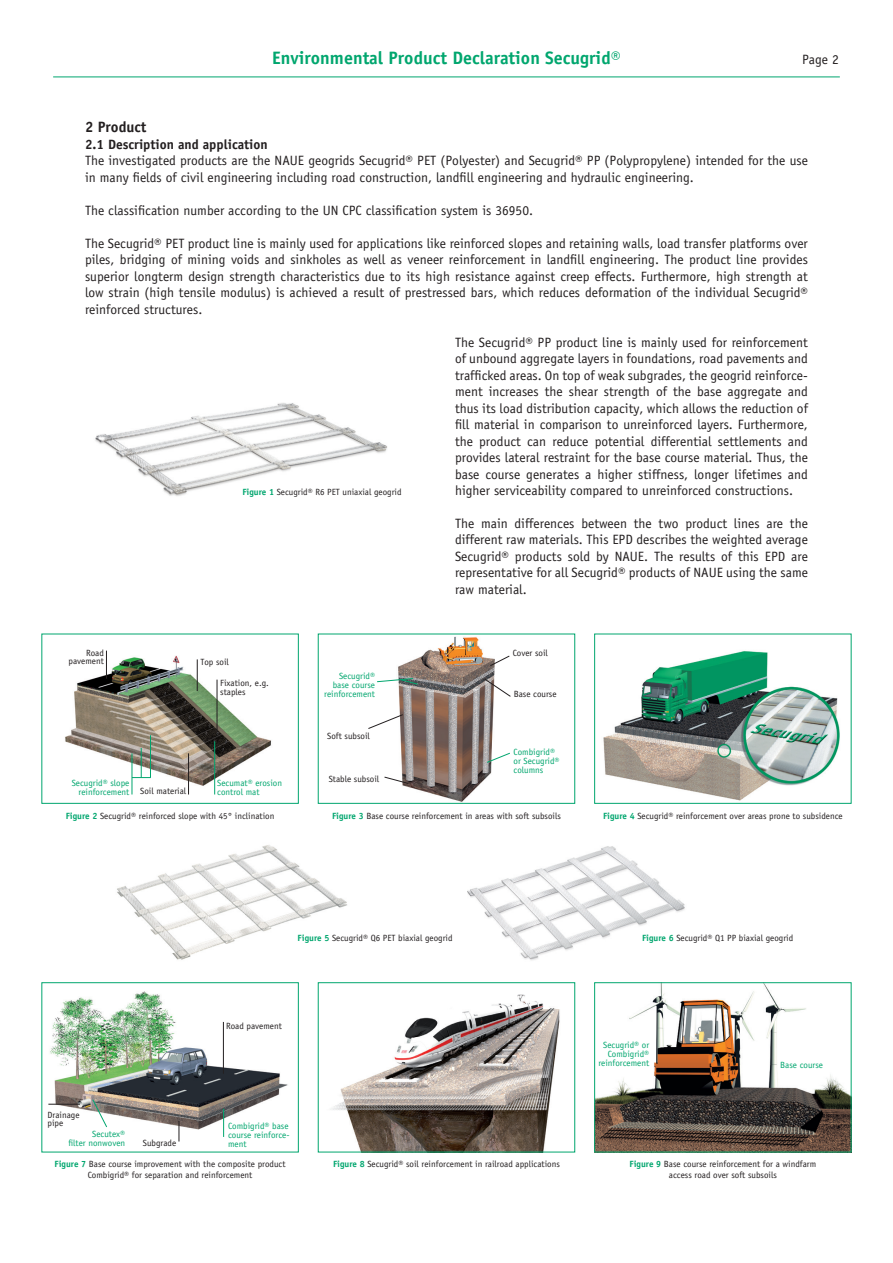
<style>
.page{position:relative;width:893px;height:1263px;background:#fff}
.page>*{position:absolute;margin:0;border:0;box-sizing:border-box;transform-origin:0 0}
.t1{font:700 18px "Officina Sans";color:#00a66e}
.t2{font:700 15px "Officina Sans";color:#231f20}
.t3{font:13.5px/16.5px "Officina Sans";color:#231f20;text-align:justify}
.t4{font:700 13.5px "Officina Sans";color:#231f20}
.t5{font:9px/7.9px "Officina Sans";color:#231f20}
.t6{font:9px/9px "Officina Sans";color:#00a66e;text-align:right}
.s1{font-weight:700;color:#00a66e}
.s2{color:#231f20}
</style>
<div class="page">
<hr style="left:53px;top:77px;width:787px;height:1px;background:#00a66e">
<img style="left:95px;top:403px;width:292px;height:93px">
<img style="left:48px;top:991px;width:240px;height:141px">
<div style="left:41px;top:982px;width:258px;height:170px;border:1px solid #00a66e"></div>
<hr style="left:223px;top:1022px;width:1px;height:52px;background:#231f20">
<svg style="left:179px;top:1121px;width:1px;height:20px"></svg>
<hr style="left:48px;top:1104px;width:32px;height:1px;background:#231f20">
<svg style="left:223px;top:1109px;width:1px;height:28px"></svg>
<svg style="left:92px;top:1099px;width:16px;height:29px"></svg>
<img style="left:330px;top:994px;width:230px;height:156px">
<div style="left:318px;top:982px;width:257px;height:170px;border:1px solid #00a66e"></div>
<img style="left:596px;top:984px;width:253px;height:166px">
<div style="left:594px;top:982px;width:257px;height:170px;border:1px solid #00a66e"></div>
<img style="left:65px;top:650px;width:206px;height:145px">
<div style="left:41px;top:634px;width:258px;height:170px;border:1px solid #00a66e"></div>
<hr style="left:197px;top:659px;width:1px;height:32px;background:#231f20">
<hr style="left:217px;top:680px;width:1px;height:51px;background:#231f20">
<hr style="left:188px;top:753px;width:1px;height:41px;background:#231f20">
<svg style="left:106px;top:651px;width:1px;height:28px"></svg>
<hr style="left:132px;top:753px;width:1px;height:41px;background:#00a66e">
<hr style="left:150px;top:735px;width:1px;height:42px;background:#00a66e">
<hr style="left:214px;top:741px;width:1px;height:53px;background:#00a66e">
<svg style="left:132px;top:748px;width:19px;height:30px"></svg>
<img style="left:398px;top:636px;width:97px;height:166px">
<div style="left:318px;top:634px;width:257px;height:170px;border:1px solid #00a66e"></div>
<svg style="left:483px;top:678px;width:28px;height:19px"></svg>
<svg style="left:489px;top:655px;width:21px;height:12px"></svg>
<svg style="left:384px;top:776px;width:25px;height:8px"></svg>
<svg style="left:368px;top:714px;width:36px;height:15px"></svg>
<svg style="left:486px;top:752px;width:24px;height:11px"></svg>
<svg style="left:377px;top:678px;width:42px;height:7px"></svg>
<img style="left:603px;top:651px;width:237px;height:150px">
<div style="left:594px;top:634px;width:257px;height:170px;border:1px solid #00a66e"></div>
<img style="left:117px;top:845px;width:230px;height:115px">
<img style="left:467px;top:846px;width:218px;height:115px">
<h1 class="t1" style="left:272px;top:47px;width:350px">Environmental Product Declaration Secugrid®</h1>
<p class="t3" style="left:802px;top:51px;width:38px">Page 2</p>
<p class="t2" style="left:85px;top:118px;width:63px">2 Product</p>
<p class="t4" style="left:85px;top:135px;width:184px">2.1 Description and application</p>
<p class="t3" style="left:85px;top:152px;width:724px">The investigated products are the NAUE geogrids Secugrid® PET (Polyester) and Secugrid® PP (Polypropylene) intended for the use in many fields of civil engineering including road construction, landfill engineering and hydraulic engineering.</p>
<p class="t3" style="left:85px;top:202px;width:450px">The classification number according to the UN CPC classification system is 36950.</p>
<p class="t3" style="left:85px;top:235px;width:724px">The Secugrid® PET product line is mainly used for applications like reinforced slopes and retaining walls, load transfer platforms over piles, bridging of mining voids and sinkholes as well as veneer reinforcement in landfill engineering. The product line provides superior longterm design strength characteristics due to its high resistance against creep effects. Furthermore, high strength at low strain (high tensile modulus) is achieved a result of prestressed bars, which reduces deformation of the individual Secugrid® reinforced structures.</p>
<p class="t3" style="left:455px;top:334px;width:354px">The Secugrid® PP product line is mainly used for reinforcement of unbound aggregate layers in foundations, road pavements and trafficked areas. On top of weak subgrades, the geogrid reinforce&shy;ment increases the shear strength of the base aggregate and thus its load distribution capacity, which allows the reduction of fill material in comparison to unreinforced layers. Furthermore, the product can reduce potential differential settlements and provides lateral restraint for the base course material. Thus, the base course generates a higher stiffness, longer lifetimes and higher serviceability compared to unreinforced constructions.</p>
<p class="t3" style="left:455px;top:515px;width:354px">The main differences between the two product lines are the different raw materials. This EPD describes the weighted average Secugrid® products sold by NAUE. The results of this EPD are representative for all Secugrid® products of NAUE using the same raw material.</p>
<p class="t5" style="left:242px;top:488px;width:161px"><span class="s1">Figure 1</span> Secugrid® R6 PET uniaxial geogrid</p>
<p class="t5" style="left:69px;top:649px;width:37px;text-align:right">Road pavement</p>
<p class="t5" style="left:200px;top:658px;width:30px">Top soil</p>
<p class="t5" style="left:220px;top:678px;width:50px;line-height:9px">Fixation, e.g. staples</p>
<p class="t6" style="left:324px;top:671px;width:52px">Secugrid® base course reinforcement</p>
<p class="t5" style="left:513px;top:649px;width:37px">Cover soil</p>
<p class="t5" style="left:514px;top:690px;width:44px">Base course</p>
<p class="t5" style="left:327px;top:731px;width:44px">Soft subsoil</p>
<p class="t6" style="left:514px;top:748px;width:48px;text-align:left">Combigrid® or Secugrid® columns</p>
<p class="t6" style="left:79px;top:778px;width:109px;text-align:left;text-indent:-7px">Secugrid® slope<br>reinforcement <span class="s2">Soil material</span></p>
<p class="t6" style="left:217px;top:778px;width:66px;text-align:left">Secumat® erosion control mat</p>
<p class="t5" style="left:329px;top:775px;width:52px">Stable subsoil</p>
<p class="t5" style="left:66px;top:812px;width:210px"><span class="s1">Figure 2</span> Secugrid® reinforced slope with 45° inclination</p>
<p class="t5" style="left:332px;top:812px;width:230px"><span class="s1">Figure 3</span> Base course reinforcement in areas with soft subsoils</p>
<p class="t5" style="left:603px;top:812px;width:241px"><span class="s1">Figure 4</span> Secugrid® reinforcement over areas prone to subsidence</p>
<p class="t5" style="left:298px;top:933px;width:156px"><span class="s1">Figure 5</span> Secugrid® Q6 PET biaxial geogrid</p>
<p class="t5" style="left:642px;top:933px;width:153px"><span class="s1">Figure 6</span> Secugrid® Q1 PP biaxial geogrid</p>
<p class="t5" style="left:226px;top:1022px;width:57px">Road pavement</p>
<p class="t5" style="left:48px;top:1111px;width:34px">Drainage pipe</p>
<p class="t6" style="left:228px;top:1121px;width:63px;text-align:justify">Combigrid® base course reinforce&shy;ment</p>
<p class="t6" style="left:68px;top:1130px;width:58px">Secutex®<br>filter nonwoven</p>
<p class="t5" style="left:143px;top:1139px;width:35px">Subgrade</p>
<p class="t5" style="left:55px;top:1159px;width:233px;line-height:10.8px;text-align:center"><span class="s1">Figure 7</span> Base course improvement with the composite product<br>Combigrid® for separation and reinforcement</p>
<p class="t5" style="left:333px;top:1160px;width:228px"><span class="s1">Figure 8</span> Secugrid® soil reinforcement in railroad applications</p>
<p class="t6" style="left:598px;top:1041px;width:52px">Secugrid® or<br>Combigrid® reinforcement</p>
<p class="t6" style="left:780px;top:1060px;width:44px">Base course</p>
<p class="t5" style="left:629px;top:1159px;width:188px;line-height:10.8px;text-align:center"><span class="s1">Figure 9</span> Base course reinforcement for a windfarm access road over soft subsoils</p>
</div>
